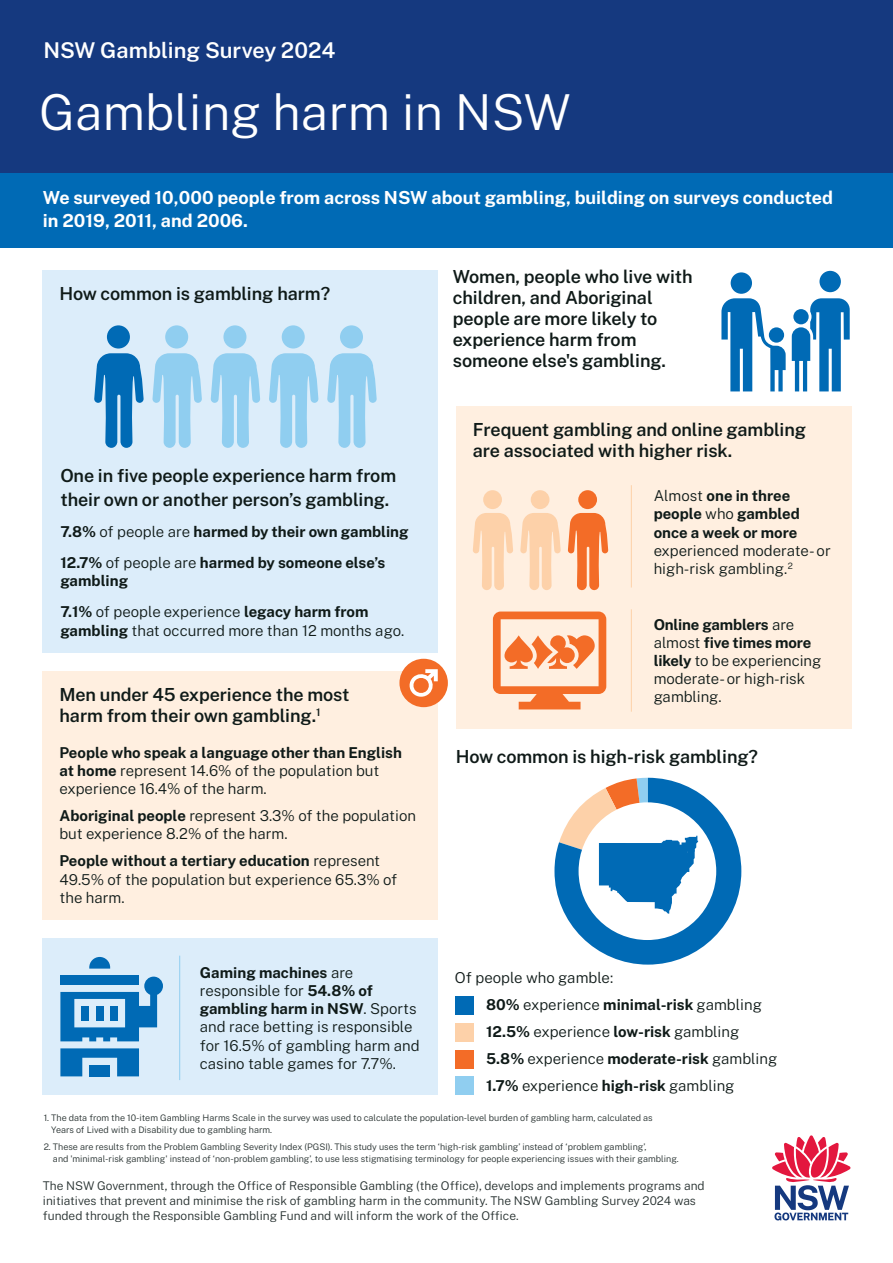
<style>
.page{position:relative;width:893px;height:1263px;background:#fff}
.page>*{position:absolute;margin:0;border:0;box-sizing:border-box;transform-origin:0 0}
.t1{font:300 49.5px "Public Sans";color:#fff}
.t2{font:600 21.75px "Public Sans";color:#fff}
.t3{font:600 18px/21px "Public Sans";letter-spacing:-.005em;color:#0f1a18}
.t4{font:700 18px/22.5px "Public Sans";color:#fff}
.t5{font:300 15px/18.3px "Public Sans";color:#0f1a18}
.t6{font:700 15px/18.3px "Public Sans";color:#0f1a18}
.t7{font:300 12px/15px "Public Sans";color:#252f2e}
.t8{font:300 9px/12px "Public Sans";color:#252f2e}
.s1{font-weight:300}
.s2{font-weight:700}
</style>
<div class="page">
<svg style="left:772px;top:1135px;width:78px;height:85px"></svg>
<div style="left:0;top:0;width:893px;height:173px;background:#15397f"></div>
<div style="left:0;top:173px;width:893px;height:75px;background:#006ab5"></div>
<div style="left:43px;top:270px;width:395px;height:382px;background:#dcedfa"></div>
<div style="left:340px;top:325px;width:23px;height:23px;background:#90cef0;border-radius:50%"></div>
<svg style="left:327px;top:353px;width:50px;height:95px"></svg>
<div style="left:107px;top:325px;width:23px;height:23px;background:#006ab5;border-radius:50%"></div>
<svg style="left:94px;top:353px;width:50px;height:95px"></svg>
<div style="left:165px;top:325px;width:23px;height:23px;background:#90cef0;border-radius:50%"></div>
<svg style="left:152px;top:353px;width:50px;height:95px"></svg>
<div style="left:223px;top:325px;width:23px;height:23px;background:#90cef0;border-radius:50%"></div>
<svg style="left:211px;top:353px;width:49px;height:95px"></svg>
<div style="left:282px;top:325px;width:23px;height:23px;background:#90cef0;border-radius:50%"></div>
<svg style="left:269px;top:353px;width:50px;height:95px"></svg>
<div style="left:43px;top:671px;width:395px;height:249px;background:#ffefe0"></div>
<div style="left:399px;top:659px;width:49px;height:48px;background:#f36c27;border-radius:50%"></div>
<svg style="left:409px;top:669px;width:29px;height:28px"></svg>
<div style="left:43px;top:939px;width:395px;height:156px;background:#dcedfa"></div>
<hr style="left:179px;top:956px;width:1px;height:124px;background:#90cef0">
<svg style="left:60px;top:1048px;width:79px;height:28px"></svg>
<div style="left:89px;top:1065px;width:21px;height:11px;background:#006ab5"></div>
<svg style="left:60px;top:976px;width:103px;height:65px"></svg>
<svg style="left:89px;top:957px;width:21px;height:11px"></svg>
<div style="left:110px;top:1006px;width:8px;height:14px;background:#006ab5"></div>
<div style="left:81px;top:1006px;width:8px;height:14px;background:#006ab5"></div>
<div style="left:60px;top:975px;width:79px;height:10px;background:#006ab5"></div>
<div style="left:456px;top:406px;width:395px;height:323px;background:#ffefe0"></div>
<hr style="left:631px;top:485px;width:1px;height:102px;background:#fdd1a9">
<hr style="left:631px;top:609px;width:1px;height:103px;background:#fdd1a9">
<div style="left:483px;top:490px;width:19px;height:19px;background:#fdd1a9;border-radius:50%"></div>
<svg style="left:473px;top:513px;width:40px;height:77px"></svg>
<div style="left:531px;top:490px;width:18px;height:19px;background:#fdd1a9;border-radius:50%"></div>
<svg style="left:520px;top:513px;width:41px;height:77px"></svg>
<div style="left:578px;top:490px;width:19px;height:19px;background:#f36c27;border-radius:50%"></div>
<svg style="left:568px;top:513px;width:40px;height:77px"></svg>
<svg style="left:493px;top:611px;width:113px;height:98px"></svg>
<div style="left:455px;top:996px;width:18px;height:19px;background:#006ab5"></div>
<div style="left:455px;top:1023px;width:18px;height:18px;background:#fdd1a9"></div>
<div style="left:455px;top:1050px;width:18px;height:18px;background:#f36c27"></div>
<div style="left:455px;top:1077px;width:18px;height:18px;background:#90cef0"></div>
<svg style="left:554px;top:778px;width:187px;height:186px"></svg>
<div style="left:731px;top:272px;width:21px;height:22px;background:#006ab5;border-radius:50%"></div>
<div style="left:819px;top:271px;width:22px;height:21px;background:#006ab5;border-radius:50%"></div>
<svg style="left:721px;top:298px;width:65px;height:93px"></svg>
<svg style="left:792px;top:298px;width:58px;height:93px"></svg>
<h2 class="t2" style="left:43px;top:35px;width:294px">NSW Gambling Survey 2024</h2>
<h1 class="t1" style="left:39px;top:76px;width:533px">Gambling harm in NSW</h1>
<p class="t4" style="left:43px;top:186px;width:791px">We surveyed 10,000 people from across NSW about gambling, building on surveys conducted in 2019, 2011, and 2006.</p>
<p class="t3" style="left:60px;top:282px;width:272px">How common is gambling harm?</p>
<p class="t3" style="left:60px;top:462px;width:337px;line-height:24px">One in five people experience harm from their own or another person’s gambling.</p>
<p class="t6" style="left:60px;top:515px;width:350px;line-height:31px">7.8% <span class="s1">of people are</span> harmed by their own gambling<br>12.7% <span class="s1">of people are</span> harmed by someone else’s</p>
<p class="t6" style="left:60px;top:564px;width:310px;line-height:31px">gambling<br>7.1% <span class="s1">of people experience</span> legacy harm from</p>
<p class="t5" style="left:60px;top:620px;width:345px"><span class="s2">gambling</span> that occurred more than 12 months ago.</p>
<p class="t3" style="left:60px;top:683px;width:292px">Men under 45 experience the most harm from their own gambling.<sup>1</sup></p>
<p class="t5" style="left:60px;top:742px;width:344px"><span class="s2">People who speak a language other than English at home</span> represent 14.6% of the population but experience 16.4% of the harm.</p>
<p class="t5" style="left:60px;top:805px;width:358px"><span class="s2">Aboriginal people</span> represent 3.3% of the population but experience 8.2% of the harm.</p>
<p class="t5" style="left:60px;top:851px;width:339px"><span class="s2">People without a tertiary education</span> represent<br>49.5% of the population but experience 65.3% of the harm.</p>
<p class="t5" style="left:200px;top:962px;width:221px"><span class="s2">Gaming machines</span> are responsible for <span class="s2">54.8% of gambling harm in NSW</span>. Sports and race betting is responsible for 16.5% of gambling harm and casino table games for 7.7%.</p>
<p class="t3" style="left:453px;top:265px;width:242px">Women, people who live with children, and Aboriginal people are more likely to experience harm from someone else's gambling.</p>
<p class="t3" style="left:473px;top:418px;width:335px">Frequent gambling and online gambling are associated with higher risk.</p>
<p class="t6" style="left:654px;top:485px;width:148px"><span class="s1">Almost</span> one in three people <span class="s1">who</span> gambled once a week or more</p>
<p class="t5" style="left:654px;top:540px;width:179px">experienced moderate-or high-risk gambling.<sup>2</sup></p>
<p class="t5" style="left:654px;top:614px;width:169px"><span class="s2">Online gamblers</span> are almost <span class="s2">five times more likely</span> to be experiencing moderate- or high-risk gambling.</p>
<p class="t3" style="left:456px;top:745px;width:304px">How common is high-risk gambling?</p>
<p class="t5" style="left:486px;top:964px;width:293px;line-height:26.8px;text-indent:-31px">Of people who gamble:<br><span class="s2">80%</span> experience <span class="s2">minimal-risk</span> gambling <span class="s2">12.5%</span> experience <span class="s2">low-risk</span> gambling <span class="s2">5.8%</span> experience <span class="s2">moderate-risk</span> gambling <span class="s2">1.7%</span> experience <span class="s2">high-risk</span> gambling</p>
<p class="t8" style="left:51px;top:1111px;width:603px;text-indent:-8px">1. The data from the 10-item Gambling Harms Scale in the survey was used to calculate the population-level burden of gambling harm, calculated as<br>Years of Lived with a Disability due to gambling harm.</p>
<p class="t8" style="left:53px;top:1140px;width:627px;text-indent:-9px">2. These are results from the Problem Gambling Severity Index (PGSI). This study uses the term ‘high-risk gambling’ instead of ‘problem gambling’,<br>and 'minimal-risk gambling' instead of ‘non-problem gambling’, to use less stigmatising terminology for people experiencing issues with their gambling.</p>
<p class="t7" style="left:43px;top:1178px;width:663px">The NSW Government, through the Office of Responsible Gambling (the Office), develops and implements programs and initiatives that prevent and minimise the risk of gambling harm in the community. The NSW Gambling Survey 2024 was funded through the Responsible Gambling Fund and will inform the work of the Office.</p>
</div>
